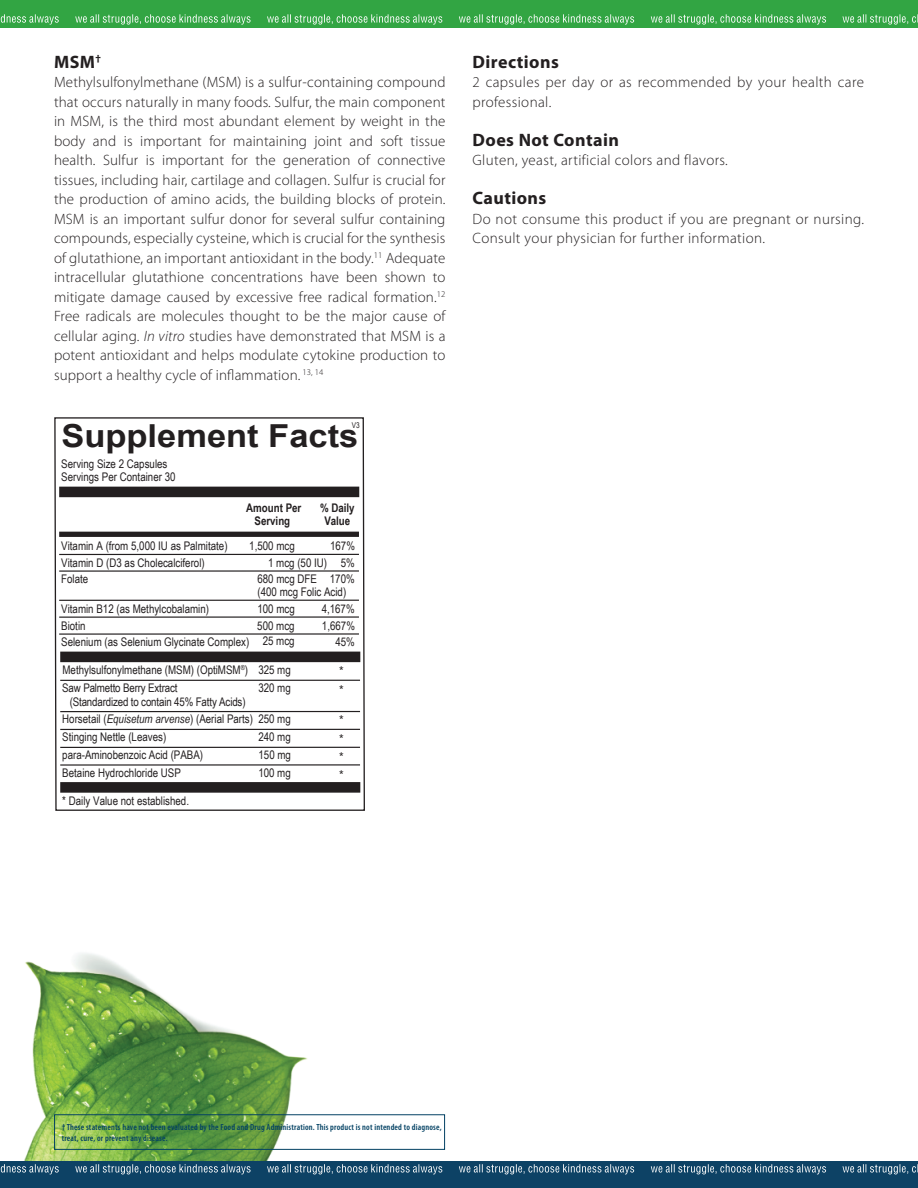
<style>
.page{position:relative;width:918px;height:1188px;background:#fff}
.page>*{position:absolute;margin:0;border:0;box-sizing:border-box;transform-origin:0 0}
.t1{font:700 31.65px "Arial";color:#231f20;scale:1.09 1}
.t2{font:700 18px "Myriad Pro";letter-spacing:.025em;color:#231f20}
.t3{font:300 15px/19.5px "Myriad Pro";letter-spacing:.025em;color:#231f20}
.t4{font:11.85px/17.7px "Arial Narrow";color:#231f20}
.t5{font:700 11.85px/13.2px "Arial Narrow";color:#231f20;text-align:center}
.t6{font:11.85px/18.1px "Arial";color:#231f20}
.t7{font:600 condensed 8.85px/10.6px "Myriad Pro";letter-spacing:.02em;color:#034163}
.t8{font:7.95px "Arial Narrow";color:#231f20}
.s1{font-style:italic}
</style>
<div class="page">
<img style="left:24px;top:953px;width:284px;height:208px">
<div style="left:0;top:0;width:918px;height:28px;background:#32a543"></div>
<svg style="left:651px;top:14px;width:267px;height:11px"></svg>
<svg style="left:0;top:14px;width:634px;height:11px"></svg>
<div style="left:0;top:1161px;width:918px;height:27px;background:#0d4265"></div>
<svg style="left:651px;top:1164px;width:267px;height:10px"></svg>
<svg style="left:0;top:1164px;width:634px;height:10px"></svg>
<div style="left:54px;top:1114px;width:391px;height:36px;border:1px solid #034163"></div>
<svg style="left:54px;top:417px;width:311px;height:394px"></svg>
<div style="left:59px;top:487px;width:300px;height:10px;background:#231f20"></div>
<div style="left:60px;top:782px;width:300px;height:11px;background:#231f20"></div>
<div style="left:60px;top:652px;width:300px;height:10px;background:#231f20"></div>
<div style="left:59px;top:532px;width:300px;height:5px;background:#231f20"></div>
<hr style="left:59px;top:570px;width:300px;height:2px;background:#231f20">
<hr style="left:59px;top:554px;width:300px;height:1px;background:#231f20">
<hr style="left:59px;top:600px;width:300px;height:1px;background:#231f20">
<hr style="left:59px;top:616px;width:300px;height:2px;background:#231f20">
<hr style="left:59px;top:633px;width:300px;height:2px;background:#231f20">
<hr style="left:60px;top:680px;width:300px;height:1px;background:#231f20">
<hr style="left:60px;top:711px;width:300px;height:1px;background:#231f20">
<hr style="left:60px;top:747px;width:300px;height:1px;background:#231f20">
<hr style="left:60px;top:729px;width:300px;height:1px;background:#231f20">
<hr style="left:60px;top:764px;width:300px;height:2px;background:#231f20">
<p class="t2" style="left:54px;top:50px;width:49px">MSM<sup>†</sup></p>
<p class="t3" style="left:54px;top:72px;width:393px;text-align:justify">Methylsulfonylmethane (MSM) is a sulfur-containing compound that occurs naturally in many foods. Sulfur, the main component in MSM, is the third most abundant element by weight in the body and is important for maintaining joint and soft tissue health. Sulfur is important for the generation of connective tissues, including hair, cartilage and collagen. Sulfur is crucial for the production of amino acids, the building blocks of protein.<br>MSM is an important sulfur donor for several sulfur containing compounds, especially cysteine, which is crucial for the synthesis of glutathione, an important antioxidant in the body.<sup>11</sup> Adequate intracellular glutathione concentrations have been shown to mitigate damage caused by excessive free radical formation.<sup>12<br></sup>Free radicals are molecules thought to be the major cause of cellular aging. <span class="s1">In vitro</span> studies have demonstrated that MSM is a potent antioxidant and helps modulate cytokine production to support a healthy cycle of inflammation. <sup>13,</sup> <sup>14</sup></p>
<p class="t8" style="left:352px;top:419px;width:9px">V3</p>
<h1 class="t1" style="left:61px;top:414px;width:274px">Supplement Facts</h1>
<p class="t4" style="left:61px;top:454px;width:108px">Serving Size 2 Capsules</p>
<p class="t4" style="left:61px;top:468px;width:116px">Servings Per Container 30</p>
<p class="t5" style="left:246px;top:500px;width:57px">Amount Per<br>Serving</p>
<p class="t5" style="left:320px;top:500px;width:36px">% Daily<br>Value</p>
<p class="t4" style="left:330px;top:537px;width:27px;line-height:16.8px;text-align:right">167%<br>5%<br>170%</p>
<p class="t4" style="left:322px;top:599px;width:35px;line-height:17.2px">4,167%<br>1,667%</p>
<p class="t4" style="left:335px;top:632px;width:21px">45%</p>
<p class="t6" style="left:339px;top:662px;width:6px;line-height:18.6px">* *</p>
<p class="t6" style="left:339px;top:711px;width:6px;text-align:justify">* * * *</p>
<p class="t4" style="left:249px;top:536px;width:47px">1,500 mcg</p>
<p class="t4" style="left:268px;top:553px;width:61px">1 mcg (50 IU)</p>
<p class="t4" style="left:257px;top:570px;width:61px">680 mcg DFE</p>
<p class="t4" style="left:257px;top:583px;width:91px;line-height:16.6px">(400 mcg Folic Acid)<br>100 mcg<br>500 mcg</p>
<p class="t4" style="left:263px;top:632px;width:33px">25 mcg</p>
<p class="t4" style="left:258px;top:660px;width:34px">325 mg</p>
<p class="t4" style="left:258px;top:709px;width:34px">250 mg</p>
<p class="t4" style="left:61px;top:537px;width:168px;line-height:16.5px">Vitamin A (from 5,000 IU as Palmitate)<br>Vitamin D (D3 as Cholecalciferol)<br>Folate</p>
<p class="t4" style="left:61px;top:599px;width:149px;line-height:17.2px">Vitamin B12 (as Methylcobalamin)<br>Biotin</p>
<p class="t4" style="left:61px;top:632px;width:190px">Selenium (as Selenium Glycinate Complex)</p>
<p class="t4" style="left:62px;top:660px;width:187px">Methylsulfonylmethane (MSM) (OptiMSM<sup>®</sup>)</p>
<p class="t4" style="left:70px;top:681px;width:177px;line-height:13.2px;text-indent:-7px">Saw Palmetto Berry Extract<br>(Standardized to contain 45% Fatty Acids)</p>
<p class="t4" style="left:62px;top:728px;width:142px">Stinging Nettle (Leaves) para-Aminobenzoic Acid (PABA)<br>Betaine Hydrochloride USP</p>
<p class="t4" style="left:62px;top:791px;width:128px">* Daily Value not established.</p>
<p class="t4" style="left:258px;top:679px;width:34px">320 mg</p>
<p class="t4" style="left:258px;top:728px;width:34px;text-align:justify">240 mg 150 mg 100 mg</p>
<p class="t4" style="left:62px;top:709px;width:192px">Horsetail (<span class="s1">Equisetum arvense</span>) (Aerial Parts)</p>
<p class="t2" style="left:472px;top:50px;width:88px">Directions</p>
<p class="t3" style="left:472px;top:72px;width:393px">2 capsules per day or as recommended by your health care professional.</p>
<p class="t2" style="left:472px;top:128px;width:148px">Does Not Contain</p>
<p class="t3" style="left:472px;top:150px;width:257px">Gluten, yeast, artificial colors and flavors.</p>
<p class="t2" style="left:472px;top:186px;width:75px">Cautions</p>
<p class="t3" style="left:472px;top:209px;width:393px">Do not consume this product if you are pregnant or nursing.<br>Consult your physician for further information.</p>
<p class="t7" style="left:62px;top:1122px;width:381px">† These statements have not been evaluated by the Food and Drug Administration. This product is not intended to diagnose, treat, cure, or prevent any disease.</p>
</div>
